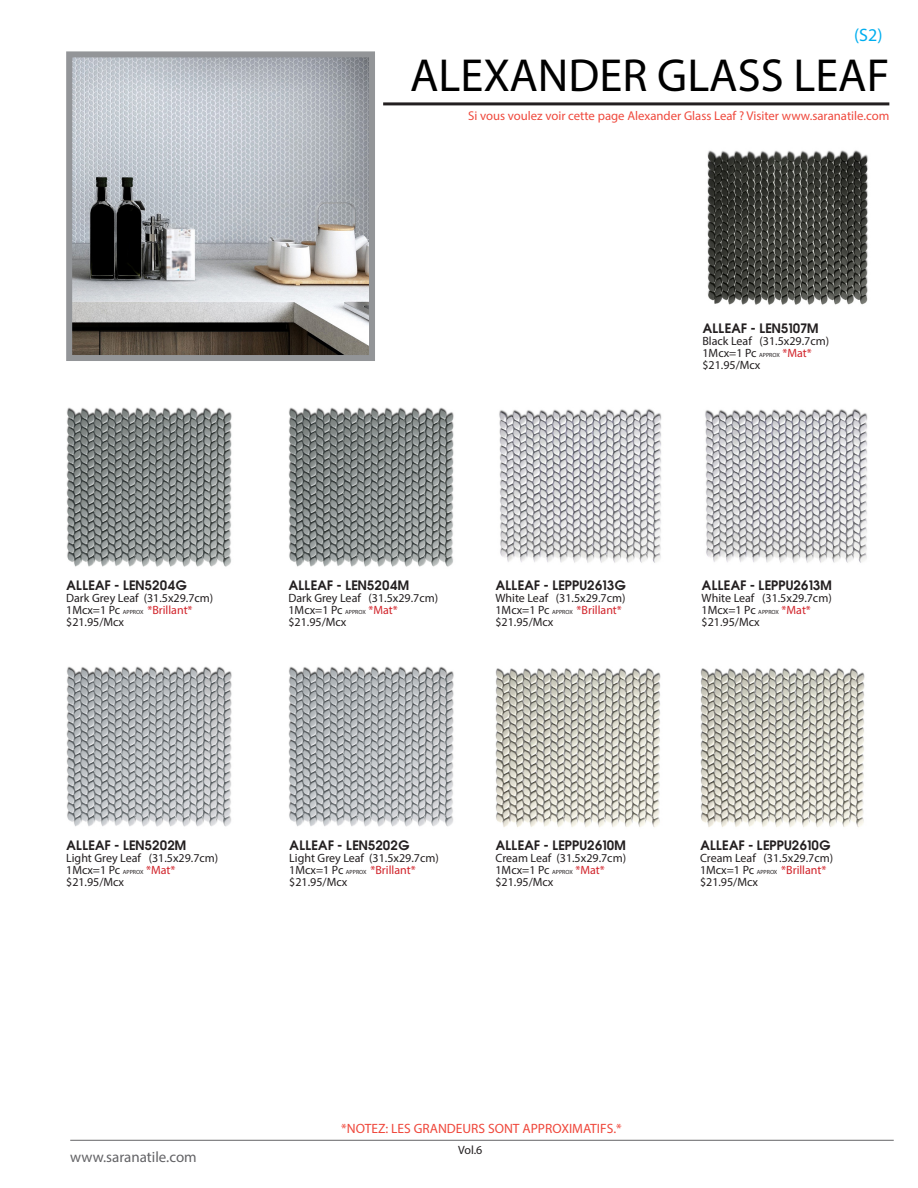
<style>
.page{position:relative;width:918px;height:1188px;background:#fff}
.page>*{position:absolute;margin:0;border:0;box-sizing:border-box;transform-origin:0 0}
.t1{font:46.5px "Myriad Pro";color:#000}
.t2{font:18px "Myriad Pro";color:#00aeef}
.t3{font:15px "Myriad Pro";color:#636366}
.t4{font:13.5px "Myriad Pro";color:#ef473b}
.t5{font:12.75px "Myriad Pro";color:#ef493d}
.t6{font:12px "Myriad Pro";color:#231f20}
.t7{font:700 12px "Avant Garde";color:#231f20}
.t8{font:12px "Myriad Pro";color:#d1232a}
.s1{font-size:6px}
.s2{color:#d1232a}
.s3{color:#231f20}
.s4{font-size:6px;color:#231f20}
</style>
<div class="page">
<hr style="left:383px;top:102px;width:506px;height:3px;background:#231f20">
<hr style="left:70px;top:1140px;width:824px;height:1px;background:#636366">
<img style="left:66px;top:407px;width:166px;height:160px">
<img style="left:73px;top:58px;width:295px;height:296px">
<div style="left:66px;top:51px;width:309px;height:310px;border:6px solid #939598"></div>
<img style="left:288px;top:666px;width:166px;height:161px">
<img style="left:700px;top:668px;width:165px;height:159px">
<img style="left:499px;top:409px;width:163px;height:154px">
<img style="left:66px;top:666px;width:166px;height:161px">
<img style="left:495px;top:668px;width:166px;height:159px">
<img style="left:707px;top:150px;width:161px;height:155px">
<img style="left:288px;top:407px;width:166px;height:160px">
<img style="left:705px;top:409px;width:163px;height:154px">
<p class="t2" style="left:854px;top:23px;width:30px">(S2)</p>
<p class="t1" style="left:410px;top:47px;width:481px">ALEXANDER GLASS LEAF</p>
<p class="t5" style="left:468px;top:108px;width:423px">Si vous voulez voir cette page Alexander Glass Leaf ? Visiter www.saranatile.com</p>
<p class="t7" style="left:702px;top:320px;width:118px">ALLEAF - LEN5107M</p>
<p class="t6" style="left:702px;top:334px;width:128px">Black Leaf (31.5x29.7cm)</p>
<p class="t6" style="left:702px;top:346px;width:111px">1Mcx=1 Pc <span class="s1">APPROX</span> <span class="s2">*Mat*</span></p>
<p class="t6" style="left:702px;top:358px;width:60px">$21.95/Mcx</p>
<p class="t7" style="left:66px;top:577px;width:122px">ALLEAF - LEN5204G</p>
<p class="t6" style="left:66px;top:591px;width:149px">Dark Grey Leaf (31.5x29.7cm)</p>
<p class="t8" style="left:66px;top:603px;width:128px"><span class="s3">1Mcx=1 Pc</span> <span class="s4">APPROX</span> *Brillant*</p>
<p class="t6" style="left:66px;top:615px;width:60px">$21.95/Mcx</p>
<p class="t7" style="left:288px;top:577px;width:122px">ALLEAF - LEN5204M</p>
<p class="t6" style="left:288px;top:591px;width:151px">Dark Grey Leaf (31.5x29.7cm)</p>
<p class="t6" style="left:288px;top:603px;width:111px">1Mcx=1 Pc <span class="s1">APPROX</span> <span class="s2">*Mat*</span></p>
<p class="t6" style="left:288px;top:615px;width:60px">$21.95/Mcx</p>
<p class="t7" style="left:495px;top:577px;width:132px">ALLEAF - LEPPU2613G</p>
<p class="t6" style="left:495px;top:591px;width:132px">White Leaf (31.5x29.7cm)</p>
<p class="t8" style="left:495px;top:603px;width:128px"><span class="s3">1Mcx=1 Pc</span> <span class="s4">APPROX</span> *Brillant*</p>
<p class="t6" style="left:495px;top:615px;width:60px">$21.95/Mcx</p>
<p class="t7" style="left:702px;top:577px;width:132px">ALLEAF - LEPPU2613M</p>
<p class="t6" style="left:702px;top:591px;width:132px">White Leaf (31.5x29.7cm)</p>
<p class="t6" style="left:702px;top:603px;width:111px">1Mcx=1 Pc <span class="s1">APPROX</span> <span class="s2">*Mat*</span></p>
<p class="t6" style="left:702px;top:615px;width:60px">$21.95/Mcx</p>
<p class="t7" style="left:66px;top:837px;width:122px">ALLEAF - LEN5202M</p>
<p class="t6" style="left:66px;top:851px;width:154px">Light Grey Leaf (31.5x29.7cm)</p>
<p class="t6" style="left:66px;top:863px;width:111px">1Mcx=1 Pc <span class="s1">APPROX</span> <span class="s2">*Mat*</span></p>
<p class="t6" style="left:66px;top:875px;width:60px">$21.95/Mcx</p>
<p class="t7" style="left:289px;top:837px;width:122px">ALLEAF - LEN5202G</p>
<p class="t6" style="left:289px;top:851px;width:151px">Light Grey Leaf (31.5x29.7cm)</p>
<p class="t8" style="left:289px;top:863px;width:128px"><span class="s3">1Mcx=1 Pc</span> <span class="s4">APPROX</span> *Brillant*</p>
<p class="t6" style="left:289px;top:875px;width:60px">$21.95/Mcx</p>
<p class="t7" style="left:495px;top:837px;width:132px">ALLEAF - LEPPU2610M</p>
<p class="t6" style="left:495px;top:851px;width:132px">Cream Leaf (31.5x29.7cm)</p>
<p class="t6" style="left:495px;top:863px;width:111px">1Mcx=1 Pc <span class="s1">APPROX</span> <span class="s2">*Mat*</span></p>
<p class="t6" style="left:495px;top:875px;width:60px">$21.95/Mcx</p>
<p class="t7" style="left:700px;top:837px;width:132px">ALLEAF - LEPPU2610G</p>
<p class="t6" style="left:700px;top:851px;width:135px">Cream Leaf (31.5x29.7cm)</p>
<p class="t8" style="left:700px;top:863px;width:128px"><span class="s3">1Mcx=1 Pc</span> <span class="s4">APPROX</span> *Brillant*</p>
<p class="t6" style="left:700px;top:875px;width:60px">$21.95/Mcx</p>
<p class="t3" style="left:70px;top:1148px;width:128px">www.saranatile.com</p>
<p class="t4" style="left:341px;top:1120px;width:282px">*NOTEZ: LES GRANDEURS SONT APPROXIMATIFS.*</p>
<p class="t6" style="left:458px;top:1143px;width:26px">Vol.6</p>
</div>
